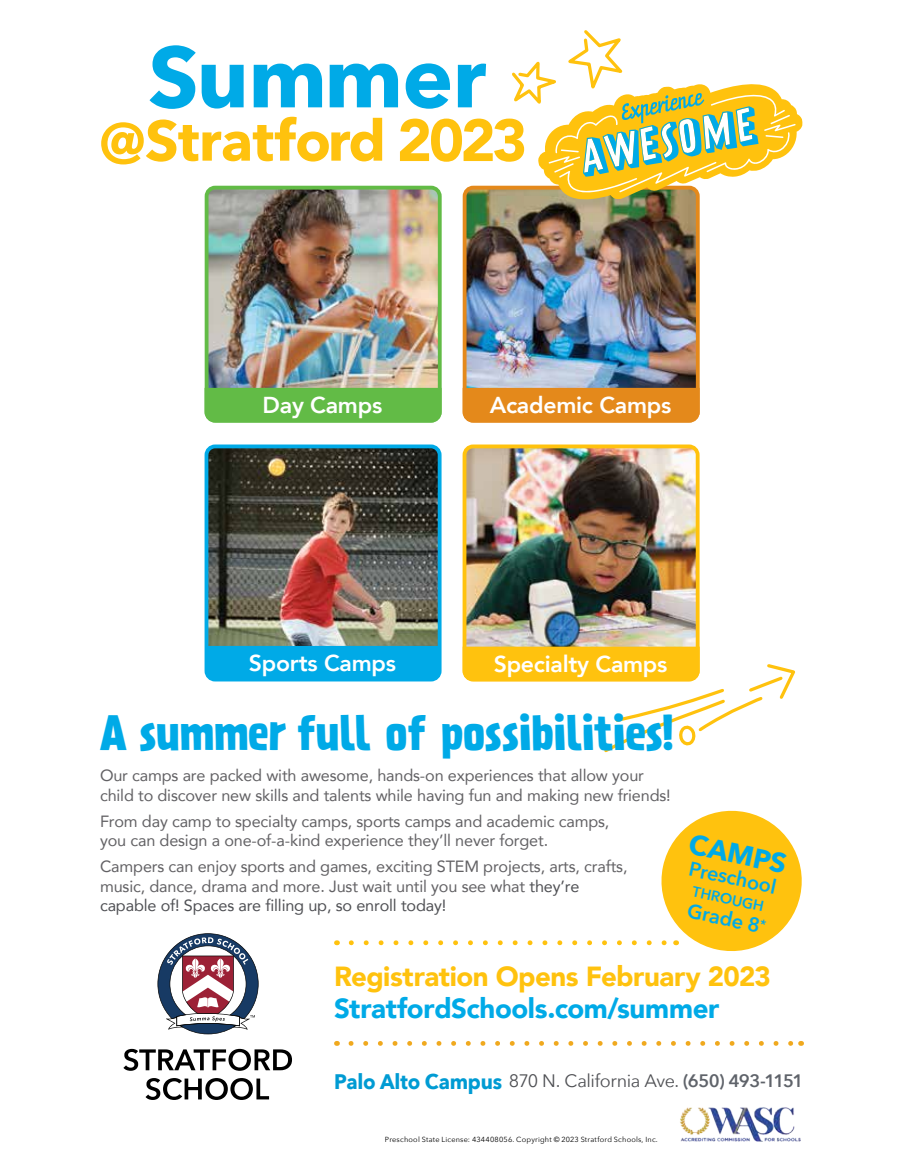
<style>
.page{position:relative;width:905px;height:1175px;background:#fff}
.page>*{position:absolute;margin:0;border:0;box-sizing:border-box;transform-origin:0 0}
.t1{font:900 58.95px "Avenir";color:#ffc20e}
.t2{font:700 43.8px "Prater Sans";letter-spacing:-.04em;color:#00aae7}
.t3{font:900 27.6px "Avenir";letter-spacing:-.02em;color:#ffc20e}
.t4{font:900 27.6px "Avenir";letter-spacing:-.01em;color:#00aae7}
.t5{font:700 27.6px "Avenir Next";color:#00aae7}
.t6{font:800 22.95px "Avenir";letter-spacing:-.01em;color:#fff}
.t7{font:600 19.95px "Avenir Next";color:#00aae7}
.t8{font:18px "Avenir Next";letter-spacing:-.025em;color:#4f5054}
.t9{font:16.2px/19.5px "Avenir";letter-spacing:-.01em;color:#626164}
.t10{font:600 14.55px "Avenir Next";color:#00aae7}
.t11{font:7.35px "Avenir Next";letter-spacing:.025em;color:#000}
.s1{color:#4f5054}
.s2{font-weight:700;font-size:21px;color:#009bd3}
.s3{font-weight:600;color:#5f636a}
</style>
<div class="page">
<svg style="left:123px;top:1048px;width:169px;height:22px"></svg>
<svg style="left:145px;top:1078px;width:124px;height:22px"></svg>
<svg style="left:157px;top:933px;width:101px;height:101px"></svg>
<svg style="left:351px;top:1041px;width:442px;height:4px"></svg>
<svg style="left:149px;top:45px;width:337px;height:64px"></svg>
<svg style="left:101px;top:117px;width:281px;height:47px"></svg>
<img style="left:467px;top:449px;width:227px;height:195px">
<div style="left:462px;top:444px;width:237px;height:237px;border:4px solid #ffc20e;border-radius:9px"></div>
<img style="left:209px;top:449px;width:227px;height:195px">
<div style="left:204px;top:444px;width:237px;height:237px;border:4px solid #00aae7;border-radius:9px"></div>
<svg style="left:204px;top:644px;width:238px;height:38px;background:#0caae2"></svg>
<img style="left:467px;top:191px;width:227px;height:195px">
<div style="left:462px;top:186px;width:237px;height:237px;border:4px solid #e4891b;border-radius:9px"></div>
<svg style="left:462px;top:386px;width:238px;height:37px;background:#df8b25"></svg>
<img style="left:210px;top:188px;width:230px;height:198px">
<div style="left:205px;top:186px;width:236px;height:237px;border:4px solid #62bb46;border-radius:9px"></div>
<svg style="left:204px;top:386px;width:238px;height:37px;background:#68bb4d"></svg>
<svg style="left:462px;top:644px;width:334px;height:109px"></svg>
<img style="left:680px;top:1107px;width:120px;height:35px">
<svg style="left:351px;top:810px;width:451px;height:141px"></svg>
<svg style="left:508px;top:30px;width:295px;height:170px"></svg>
<h1 class="t1" style="left:397px;top:90px;width:132px">2023</h1>
<h3 class="t6" style="left:262px;top:387px;width:121px">Day Camps</h3>
<h3 class="t6" style="left:489px;top:387px;width:183px">Academic Camps</h3>
<h3 class="t6" style="left:249px;top:645px;width:149px">Sports Camps</h3>
<h3 class="t6" style="left:493px;top:645px;width:175px">Specialty Camps</h3>
<h2 class="t2" style="left:100px;top:704px;width:575px">A summer full of possibilities!</h2>
<p class="t9" style="left:100px;top:765px;width:572px">Our camps are packed with awesome, hands-on experiences that allow your child to discover new skills and talents while having fun and making new friends!</p>
<p class="t9" style="left:100px;top:810px;width:511px">From day camp to specialty camps, sports camps and academic camps, you can design a one-of-a-kind experience they’ll never forget.</p>
<p class="t9" style="left:100px;top:856px;width:529px">Campers can enjoy sports and games, exciting STEM projects, arts, crafts, music, dance, drama and more. Just wait until you see what <span class="s1">they’re capable of! Spaces are filling up, so enroll today!</span></p>
<h3 class="t5" style="left:694px;top:820px;width:101px;rotate:12deg">CAMPS</h3>
<p class="t7" style="left:692px;top:851px;width:90px;rotate:12deg">Preschool</p>
<p class="t10" style="left:695px;top:879px;width:74px;rotate:12deg">THROUGH</p>
<p class="t7" style="left:691px;top:893px;width:81px;rotate:12deg">Grade 8<sup>*</sup></p>
<h3 class="t3" style="left:334px;top:952px;width:438px">Registration Opens February 2023</h3>
<h3 class="t4" style="left:334px;top:985px;width:387px">StratfordSchools.com/summer</h3>
<p class="t8" style="left:334px;top:1065px;width:471px"><span class="s2">Palo Alto Campus</span> 870 N. California Ave. <span class="s3">(650) 493-1151</span></p>
<p class="t11" style="left:385px;top:1132px;width:274px">Preschool State License: 434408056. Copyright © 2023 Stratford Schools, Inc.</p>
</div>
